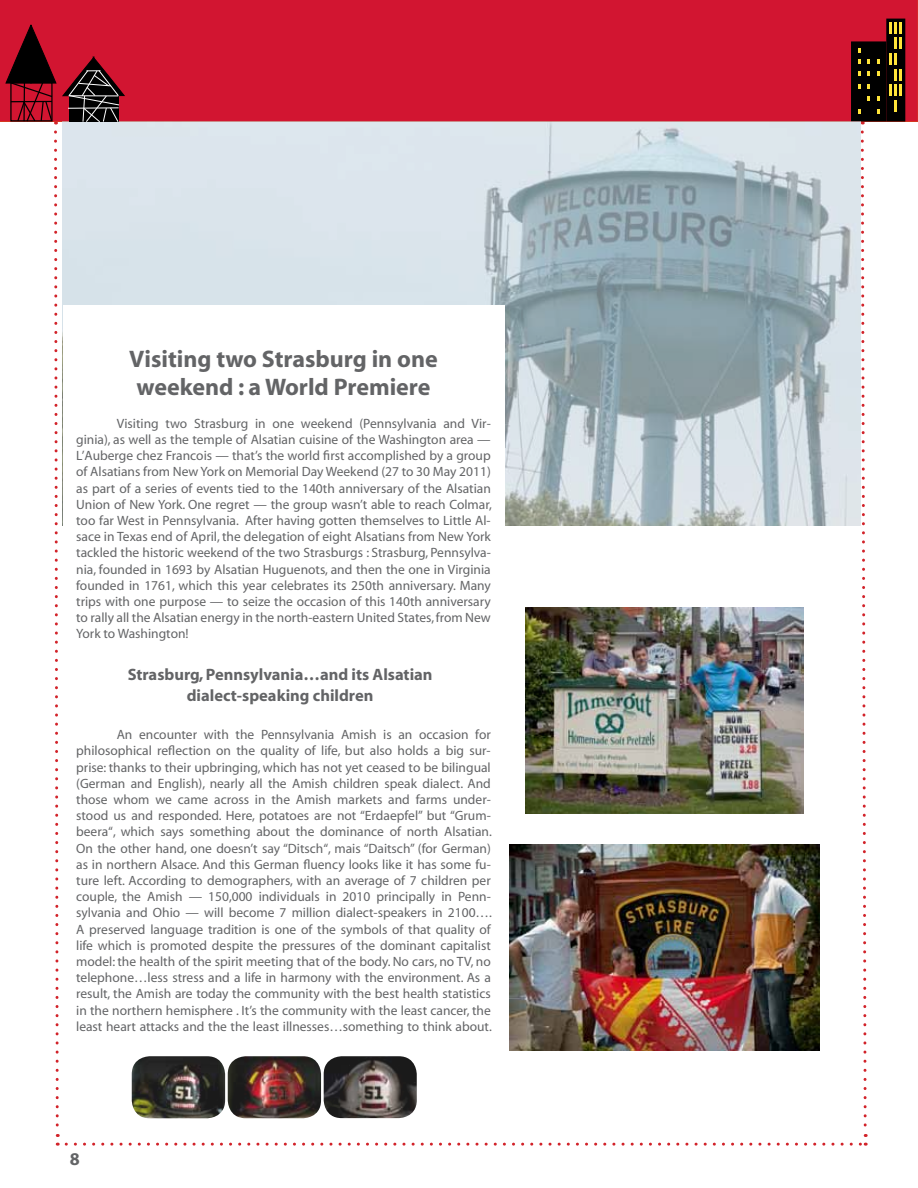
<style>
.page{position:relative;width:918px;height:1188px;background:#fff}
.page>*{position:absolute;margin:0;border:0;box-sizing:border-box;transform-origin:0 0}
.t1{font:700 24px/28.8px "Myriad";color:#636466}
.t2{font:700 18px "Myriad";color:#636466}
.t3{font:700 16.5px/21.6px "Myriad";color:#636466;text-align:center}
.t4{font:13.5px/16.2px "Myriad";color:#636466;text-align:justify}
</style>
<div class="page">
<div style="left:0;top:0;width:918px;height:122px;background:#d21531"></div>
<svg style="left:859px;top:122px;width:9px;height:1015px"></svg>
<svg style="left:66px;top:1143px;width:800px;height:3px"></svg>
<svg style="left:886px;top:19px;width:19px;height:103px"></svg>
<svg style="left:890px;top:22px;width:12px;height:90px"></svg>
<div style="left:851px;top:41px;width:35px;height:81px;background:#000"></div>
<svg style="left:858px;top:48px;width:3px;height:5px"></svg>
<svg style="left:877px;top:109px;width:3px;height:5px"></svg>
<svg style="left:858px;top:109px;width:3px;height:5px"></svg>
<svg style="left:867px;top:72px;width:3px;height:4px"></svg>
<svg style="left:867px;top:84px;width:3px;height:5px"></svg>
<svg style="left:858px;top:84px;width:3px;height:5px"></svg>
<svg style="left:877px;top:72px;width:3px;height:4px"></svg>
<svg style="left:877px;top:59px;width:3px;height:5px"></svg>
<svg style="left:867px;top:59px;width:3px;height:5px"></svg>
<svg style="left:858px;top:72px;width:3px;height:4px"></svg>
<svg style="left:858px;top:59px;width:3px;height:5px"></svg>
<svg style="left:867px;top:96px;width:3px;height:5px"></svg>
<svg style="left:877px;top:96px;width:3px;height:5px"></svg>
<img style="left:525px;top:608px;width:279px;height:205px">
<img style="left:125px;top:121px;width:736px;height:404px">
<div style="left:63px;top:306px;width:441px;height:757px;background:#fff"></div>
<svg style="left:5px;top:24px;width:120px;height:1113px"></svg>
<hr style="left:69px;top:95px;width:49px;height:1px;background:#fff">
<img style="left:510px;top:845px;width:309px;height:205px">
<img style="left:132px;top:1056px;width:93px;height:62px">
<img style="left:228px;top:1056px;width:93px;height:62px">
<img style="left:324px;top:1056px;width:93px;height:62px">
<h1 class="t1" style="left:129px;top:345px;width:310px">Visiting two Strasburg in one weekend : a World Premiere</h1>
<p class="t4" style="left:76px;top:416px;width:417px;text-indent:40px">Visiting two Strasburg in one weekend (Pennsylvania and Vir&shy;ginia), as well as the temple of Alsatian cuisine of the Washington area — L’Auberge chez Francois — that’s the world first accomplished by a group of Alsatians from New York on Memorial Day Weekend (27 to 30 May 2011) as part of a series of events tied to the 140th anniversary of the Alsatian Union of New York. One regret — the group wasn’t able to reach Colmar, too far West in Pennsylvania. After having gotten themselves to Little Al&shy;sace in Texas end of April, the delegation of eight Alsatians from New York tackled the historic weekend of the two Strasburgs : Strasburg, Pennsylva&shy;nia, founded in 1693 by Alsatian Huguenots, and then the one in Virginia founded in 1761, which this year celebrates its 250th anniversary. Many trips with one purpose — to seize the occasion of this 140th anniversary to rally all the Alsatian energy in the north-eastern United States, from New York to Washington!</p>
<p class="t3" style="left:128px;top:664px;width:306px">Strasburg, Pennsylvania…and its Alsatian dialect-speaking children</p>
<p class="t4" style="left:76px;top:727px;width:417px;text-indent:40px">An encounter with the Pennsylvania Amish is an occasion for philosophical reflection on the quality of life, but also holds a big sur&shy;prise: thanks to their upbringing, which has not yet ceased to be bilingual (German and English), nearly all the Amish children speak dialect. And those whom we came across in the Amish markets and farms under&shy;stood us and responded. Here, potatoes are not “Erdaepfel” but “Grum&shy;beera“, which says something about the dominance of north Alsatian.<br>On the other hand, one doesn’t say “Ditsch“, mais “Daitsch” (for German) as in northern Alsace. And this German fluency looks like it has some fu&shy;ture left. According to demographers, with an average of 7 children per couple, the Amish — 150,000 individuals in 2010 principally in Penn&shy;sylvania and Ohio — will become 7 million dialect-speakers in 2100….<br>A preserved language tradition is one of the symbols of that quality of life which is promoted despite the pressures of the dominant capitalist model: the health of the spirit meeting that of the body. No cars, no TV, no telephone…less stress and a life in harmony with the environment. As a result, the Amish are today the community with the best health statistics in the northern hemisphere . It’s the community with the least cancer, the least heart attacks and the the least illnesses…something to think about.</p>
<h2 class="t2" style="left:70px;top:1149px;width:11px">8</h2>
</div>
